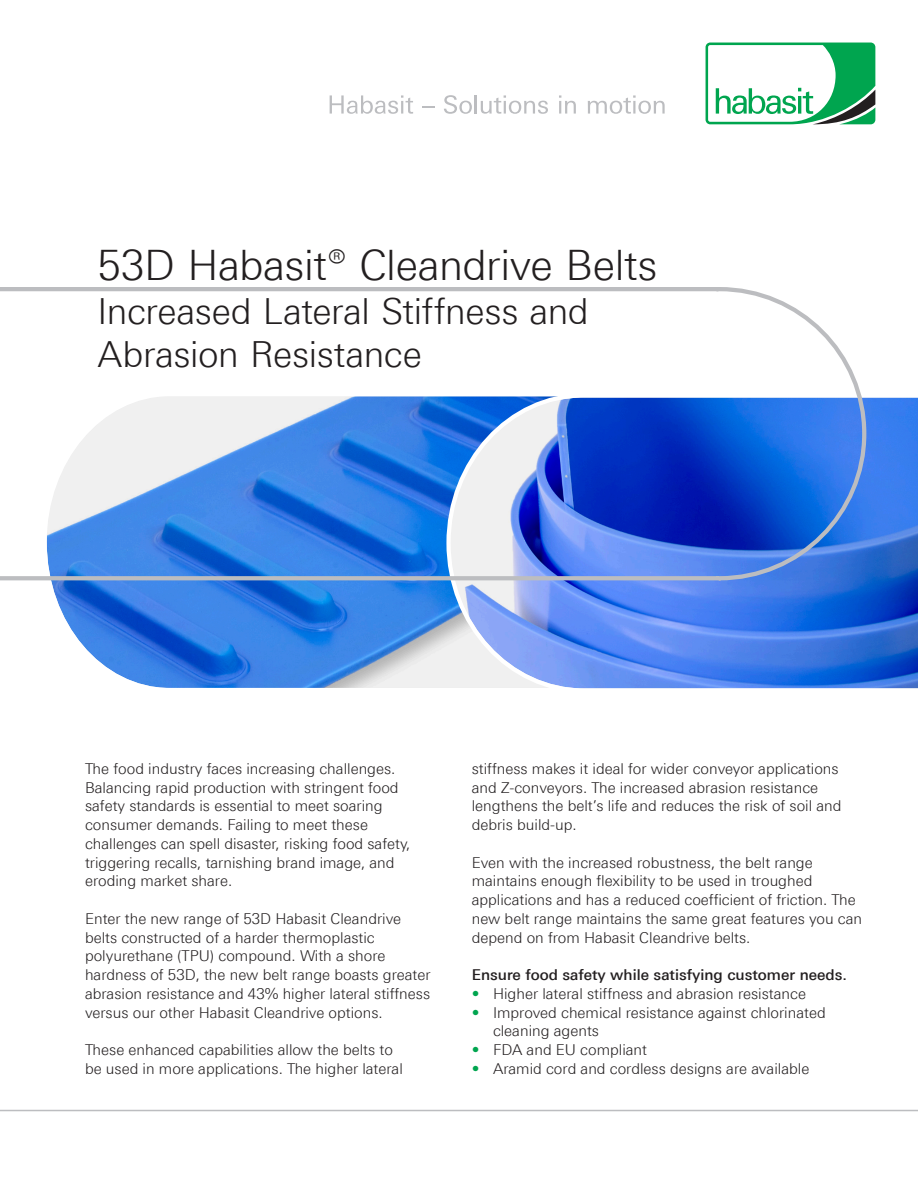
<style>
.page{position:relative;width:918px;height:1188px;background:#fff}
.page>*{position:absolute;margin:0;border:0;box-sizing:border-box;transform-origin:0 0}
.H_Cover_Subheadline{font:300 42px "Linotype Univers 330";letter-spacing:-.01em;color:#231f20}
.H_Cover_Subheadline-2{font:300 36px/43.5px "Linotype Univers 330";letter-spacing:-.01em;color:#231f20}
.H_List_standard{font:300 15px/18.8px "Linotype Univers 330";color:#231f20}
.H_List_standard-2{font:500 15px "Linotype Univers 530";color:#231f20}
.s1{color:#00a54f}
</style>
<div class="page">
<hr style="left:0;top:1110px;width:918px;height:1px;background:#bcbdc0">
<svg style="left:706px;top:43px;width:169px;height:81px"></svg>
<svg style="left:330px;top:95px;width:83px;height:19px"></svg>
<svg style="left:422px;top:106px;width:12px;height:2px"></svg>
<svg style="left:444px;top:95px;width:104px;height:19px"></svg>
<svg style="left:559px;top:95px;width:17px;height:19px"></svg>
<svg style="left:588px;top:95px;width:77px;height:19px"></svg>
<svg style="left:52px;top:583px;width:392px;height:105px;background:#508ee2"></svg>
<svg style="left:444px;top:397px;width:474px;height:292px;background:#5689e8"></svg>
<svg style="left:0;top:287px;width:869px;height:296px"></svg>
<p class="H_Cover_Subheadline" style="left:98px;top:241px;width:562px">53D Habasit® Cleandrive Belts</p>
<p class="H_Cover_Subheadline-2" style="left:98px;top:289px;width:493px">Increased Lateral Stiffness and<br>Abrasion Resistance</p>
<p class="H_List_standard" style="left:85px;top:759px;width:327px">The food industry faces increasing challenges.<br>Balancing rapid production with stringent food safety standards is essential to meet soaring consumer demands. Failing to meet these challenges can spell disaster, risking food safety, triggering recalls, tarnishing brand image, and eroding market share.</p>
<p class="H_List_standard" style="left:85px;top:909px;width:347px">Enter the new range of 53D Habasit Cleandrive belts constructed of a harder thermoplastic polyurethane (TPU) compound. With a shore hardness of 53D, the new belt range boasts greater abrasion resistance and 43% higher lateral stiffness versus our other Habasit Cleandrive options.</p>
<p class="H_List_standard" style="left:85px;top:1040px;width:319px">These enhanced capabilities allow the belts to be used in more applications. The higher lateral</p>
<p class="H_List_standard" style="left:472px;top:759px;width:371px">stiffness makes it ideal for wider conveyor applications and Z-conveyors. The increased abrasion resistance lengthens the belt’s life and reduces the risk of soil and debris build-up.</p>
<p class="H_List_standard" style="left:472px;top:853px;width:392px">Even with the increased robustness, the belt range maintains enough flexibility to be used in troughed applications and has a reduced coefficient of friction. The new belt range maintains the same great features you can depend on from Habasit Cleandrive belts.</p>
<p class="H_List_standard-2" style="left:472px;top:966px;width:377px">Ensure food safety while satisfying customer needs.</p>
<p class="H_List_standard" style="left:472px;top:984px;width:336px"><span class="s1">•</span> Higher lateral stiffness and abrasion resistance</p>
<p class="H_List_standard" style="left:493px;top:1003px;width:334px;text-indent:-21px"><span class="s1">•</span> Improved chemical resistance against chlorinated cleaning agents</p>
<p class="H_List_standard" style="left:472px;top:1040px;width:177px"><span class="s1">•</span> FDA and EU compliant</p>
<p class="H_List_standard" style="left:472px;top:1059px;width:339px"><span class="s1">•</span> Aramid cord and cordless designs are available</p>
</div>
